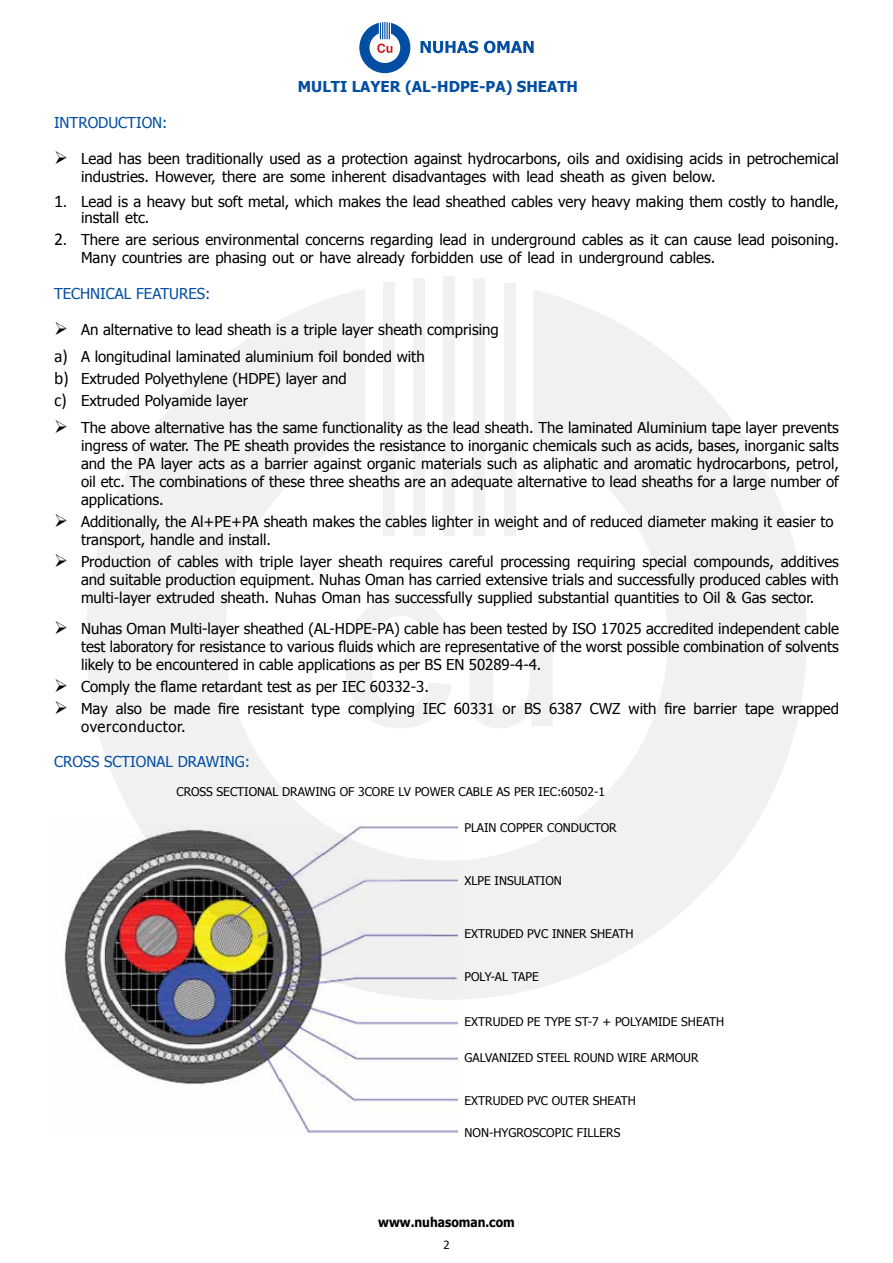
<style>
.page{position:relative;width:893px;height:1263px;background:#fff}
.page>*{position:absolute;margin:0;border:0;box-sizing:border-box;transform-origin:0 0}
.t1{font:15px/18px "Tahoma";color:#000}
.t2{font:15px "Tahoma";color:#034ea2}
.t3{font:700 15px "Tahoma";color:#034ea2}
.t4{font:700 13.35px "Tahoma";color:#000;scale:.91 1}
.t5{font:12px "Tahoma";color:#000}
.t6{font:11.25px "Tahoma";color:#000}
.s1{font-family:"Calibri";font-size:18px}
</style>
<div class="page">
<svg style="left:86px;top:288px;width:721px;height:712px"></svg>
<div style="left:383px;top:282px;width:11px;height:254px;background:#f1f1f2"></div>
<div style="left:413px;top:278px;width:11px;height:258px;background:#f1f1f2"></div>
<div style="left:443px;top:276px;width:11px;height:260px;background:#f1f1f2"></div>
<div style="left:474px;top:278px;width:11px;height:258px;background:#f1f1f2"></div>
<div style="left:504px;top:283px;width:11px;height:253px;background:#f1f1f2"></div>
<svg style="left:345px;top:597px;width:106px;height:131px"></svg>
<svg style="left:470px;top:632px;width:83px;height:96px"></svg>
<svg style="left:420px;top:41px;width:58px;height:12px"></svg>
<svg style="left:484px;top:41px;width:50px;height:12px"></svg>
<svg style="left:359px;top:22px;width:51px;height:51px"></svg>
<img style="left:63px;top:817px;width:394px;height:316px">
<p class="t3" style="left:298px;top:76px;width:282px">MULTI LAYER (AL-HDPE-PA) SHEATH</p>
<p class="t2" style="left:54px;top:113px;width:115px">INTRODUCTION:</p>
<p class="t1" style="left:81px;top:149px;width:759px;text-indent:-27px">➢ Lead has been traditionally used as a protection against hydrocarbons, oils and oxidising acids in petrochemical industries. However, there are some inherent disadvantages with lead sheath as given below.</p>
<p class="t1" style="left:81px;top:193px;width:759px;line-height:16.2px;text-indent:-27px"><span class="s1">1.</span> Lead is a heavy but soft metal, which makes the lead sheathed cables very heavy making them costly to handle, install etc.</p>
<p class="t1" style="left:81px;top:230px;width:759px;text-indent:-27px"><span class="s1">2.</span> There are serious environmental concerns regarding lead in underground cables as it can cause lead poisoning.<br>Many countries are phasing out or have already forbidden use of lead in underground cables.</p>
<p class="t2" style="left:54px;top:284px;width:158px">TECHNICAL FEATURES:</p>
<p class="t1" style="left:54px;top:316px;width:446px;line-height:26.5px">➢ An alternative to lead sheath is a triple layer sheath comprising <span class="s1">a)</span> A longitudinal laminated aluminium foil bonded with</p>
<p class="t1" style="left:54px;top:367px;width:294px;line-height:22.2px"><span class="s1">b)</span> Extruded Polyethylene (HDPE) layer and <span class="s1">c)</span> Extruded Polyamide layer</p>
<p class="t1" style="left:81px;top:418px;width:759px;text-align:justify;text-indent:-27px">➢ The above alternative has the same functionality as the lead sheath. The laminated Aluminium tape layer prevents ingress of water. The PE sheath provides the resistance to inorganic chemicals such as acids, bases, inorganic salts and the PA layer acts as a barrier against organic materials such as aliphatic and aromatic hydrocarbons, petrol, oil etc. The combinations of these three sheaths are an adequate alternative to lead sheaths for a large number of applications.</p>
<p class="t1" style="left:81px;top:512px;width:754px;text-indent:-27px">➢ Additionally, the Al+PE+PA sheath makes the cables lighter in weight and of reduced diameter making it easier to transport, handle and install.</p>
<p class="t1" style="left:81px;top:552px;width:759px;text-align:justify;text-indent:-27px">➢ Production of cables with triple layer sheath requires careful processing requiring special compounds, additives and suitable production equipment. Nuhas Oman has carried extensive trials and successfully produced cables with multi-layer extruded sheath. Nuhas Oman has successfully supplied substantial quantities to Oil &amp; Gas sector.</p>
<p class="t1" style="left:81px;top:619px;width:759px;text-align:justify;text-indent:-27px">➢ Nuhas Oman Multi-layer sheathed (AL-HDPE-PA) cable has been tested by ISO 17025 accredited independent cable test laboratory for resistance to various fluids which are representative of the worst possible combination of solvents likely to be encountered in cable applications as per BS EN 50289-4-4.</p>
<p class="t1" style="left:54px;top:677px;width:376px">➢ Comply the flame retardant test as per IEC 60332-3.</p>
<p class="t1" style="left:81px;top:699px;width:759px;text-indent:-27px">➢ May also be made fire resistant type complying IEC 60331 or BS 6387 CWZ with fire barrier tape wrapped overconductor.</p>
<p class="t2" style="left:54px;top:752px;width:198px">CROSS SCTIONAL DRAWING:</p>
<p class="t5" style="left:176px;top:784px;width:430px">CROSS SECTIONAL DRAWING OF 3CORE LV POWER CABLE AS PER IEC:60502-1</p>
<p class="t5" style="left:464px;top:820px;width:154px">PLAIN COPPER CONDUCTOR</p>
<p class="t5" style="left:464px;top:873px;width:99px">XLPE INSULATION</p>
<p class="t5" style="left:464px;top:926px;width:171px">EXTRUDED PVC INNER SHEATH</p>
<p class="t5" style="left:464px;top:969px;width:76px">POLY-AL TAPE</p>
<p class="t5" style="left:464px;top:1014px;width:261px">EXTRUDED PE TYPE ST-7 + POLYAMIDE SHEATH</p>
<p class="t5" style="left:464px;top:1050px;width:235px">GALVANIZED STEEL ROUND WIRE ARMOUR</p>
<p class="t5" style="left:464px;top:1093px;width:173px">EXTRUDED PVC OUTER SHEATH</p>
<p class="t5" style="left:464px;top:1125px;width:157px">NON-HYGROSCOPIC FILLERS</p>
<p class="t4" style="left:378px;top:1213px;width:152px">www.nuhasoman.com</p>
<p class="t6" style="left:443px;top:1238px;width:8px">2</p>
</div>
